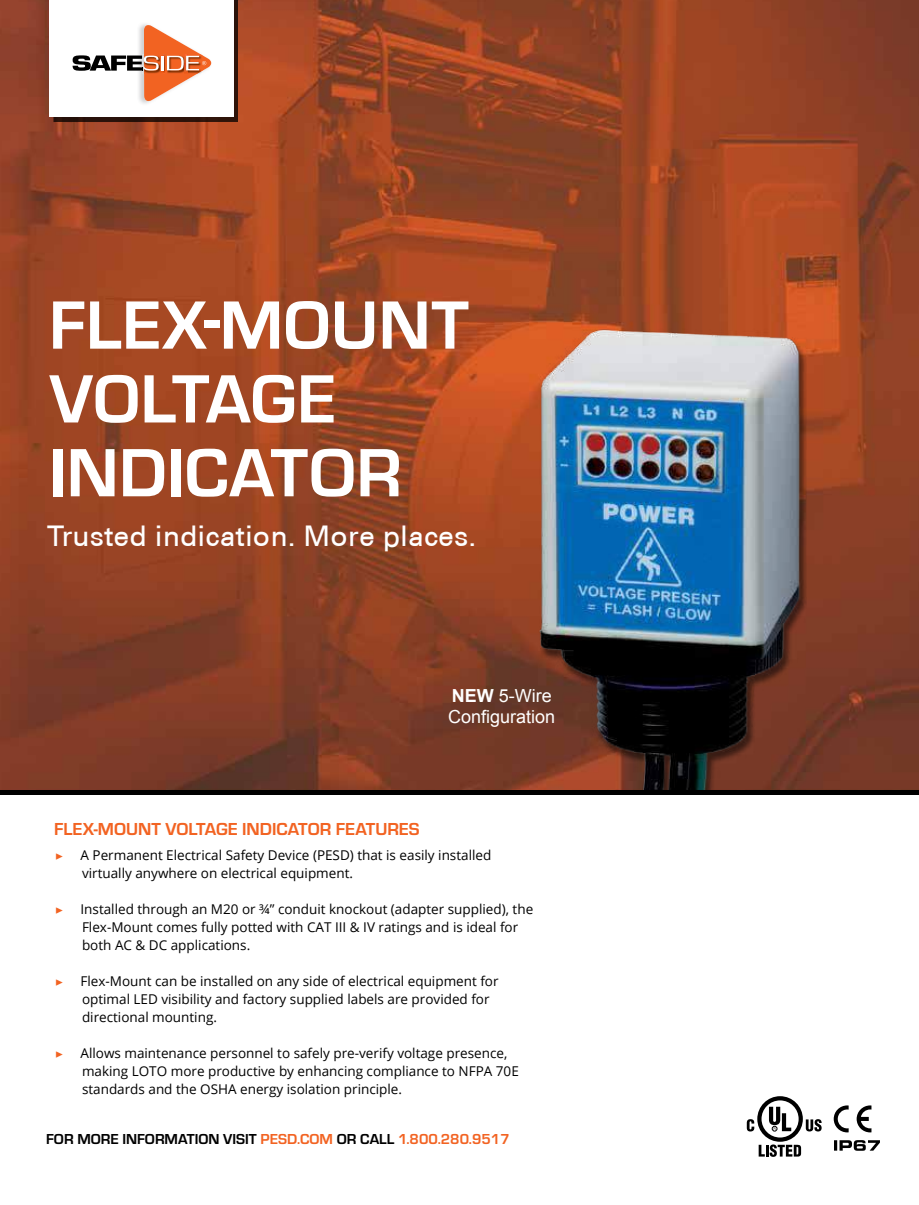
<style>
.page{position:relative;width:919px;height:1205px;background:#fff}
.page>*{position:absolute;margin:0;border:0;box-sizing:border-box;transform-origin:0 0}
.t1{font:700 61.5px/73.8px "Eurostile DCD";color:#fff}
.t2{font:500 28.5px "Univers CE";color:#fff}
.t3{font:700 18px "Eurostile";color:#f26322}
.t4{font:18px/21.6px "Arial";color:#fff}
.t5{font:700 15px "Eurostile";color:#000}
.t6{font:13.5px/18px "Open Sans";color:#000}
.t7{font:13.5px "Minion Pro";color:#f26322}
.s1{font-weight:700}
.s2{color:#f26322}
</style>
<div class="page">
<img style="left:0;top:0;width:919px;height:790px">
<hr style="left:0;top:790px;width:919px;height:4px;background:#000">
<div style="left:54px;top:0;width:184px;height:122px;background:#000;opacity:.75"></div>
<div style="left:49px;top:0;width:184px;height:117px;background:#fff"></div>
<svg style="left:73px;top:24px;width:139px;height:78px"></svg>
<svg style="left:857px;top:1105px;width:14px;height:27px"></svg>
<svg style="left:834px;top:1105px;width:15px;height:27px"></svg>
<svg style="left:759px;top:1144px;width:42px;height:13px"></svg>
<svg style="left:806px;top:1119px;width:16px;height:12px"></svg>
<svg style="left:757px;top:1096px;width:46px;height:45px"></svg>
<div style="left:762px;top:1100px;width:37px;height:37px;background:#fff;border-radius:50%"></div>
<svg style="left:769px;top:1106px;width:22px;height:25px"></svg>
<svg style="left:747px;top:1119px;width:7px;height:12px"></svg>
<img style="left:247px;top:245px;width:612px;height:544px">
<svg style="left:834px;top:1140px;width:46px;height:10px"></svg>
<h1 class="t1" style="left:49px;top:289px;width:422px">FLEX-MOUNT<br>VOLTAGE<br>INDICATOR</h1>
<h2 class="t2" style="left:47px;top:519px;width:431px">Trusted indication. More places.</h2>
<h3 class="t4" style="left:448px;top:685px;width:109px"><span class="s1">NEW</span> 5-Wire<br>Configuration</h3>
<h3 class="t3" style="left:54px;top:819px;width:367px">FLEX-MOUNT VOLTAGE INDICATOR FEATURES</h3>
<p class="t7" style="left:55px;top:846px;width:10px">▶</p>
<p class="t6" style="left:81px;top:845px;width:412px">A Permanent Electrical Safety Device (PESD) that is easily installed virtually anywhere on electrical equipment.</p>
<p class="t7" style="left:55px;top:900px;width:10px">▶</p>
<p class="t6" style="left:81px;top:899px;width:454px">Installed through an M20 or ¾” conduit knockout (adapter supplied), the<br>Flex-Mount comes fully potted with CAT III &amp; IV ratings and is ideal for both AC &amp; DC applications.</p>
<p class="t7" style="left:55px;top:972px;width:10px">▶</p>
<p class="t6" style="left:81px;top:971px;width:420px">Flex-Mount can be installed on any side of electrical equipment for optimal LED visibility and factory supplied labels are provided for directional mounting.</p>
<p class="t7" style="left:55px;top:1044px;width:10px">▶</p>
<p class="t6" style="left:81px;top:1043px;width:440px">Allows maintenance personnel to safely pre-verify voltage presence, making LOTO more productive by enhancing compliance to NFPA 70E standards and the OSHA energy isolation principle.</p>
<p class="t5" style="left:46px;top:1130px;width:465px">FOR MORE INFORMATION VISIT <span class="s2">PESD.COM</span> OR CALL <span class="s2">1.800.280.9517</span></p>
</div>
